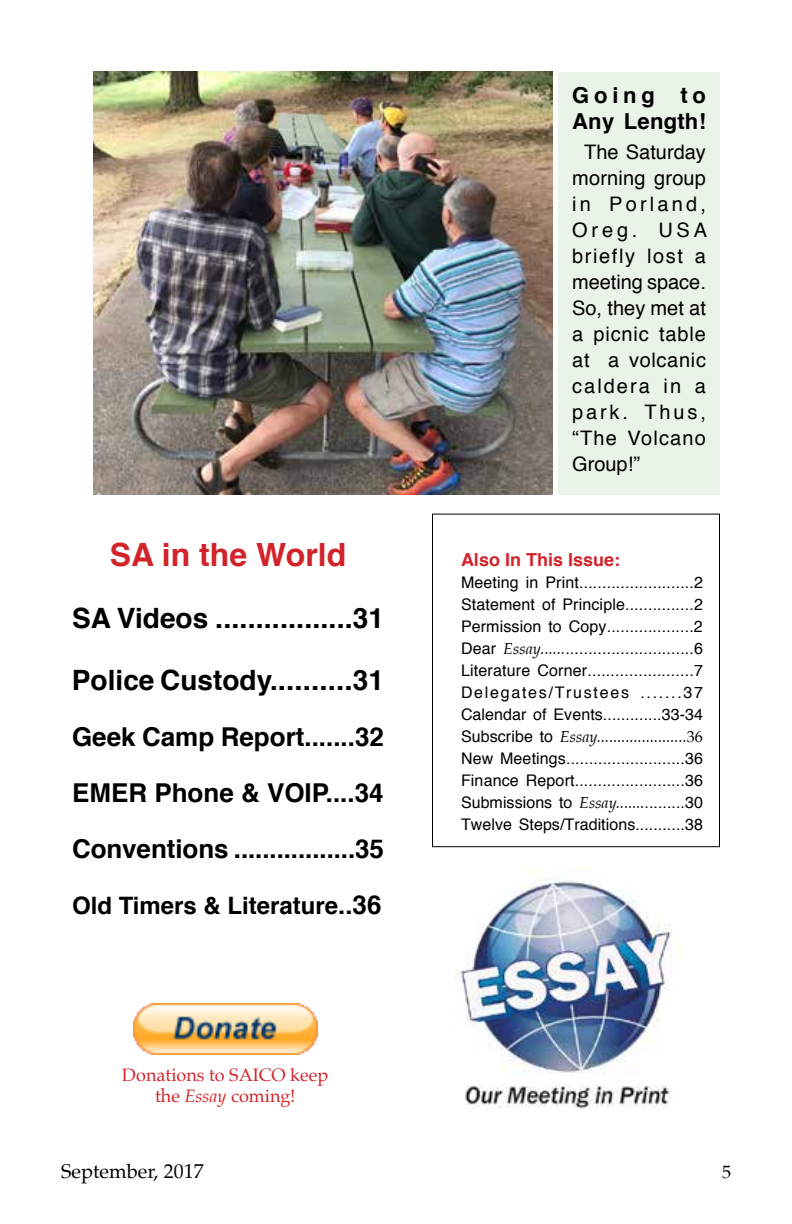
<style>
.page{position:relative;width:792px;height:1224px;background:#fff}
.page>*{position:absolute;margin:0;border:0;box-sizing:border-box;transform-origin:0 0}
.t1{font:700 32px "Helvetica";color:#d2232a}
.t2{font:700 28px "Helvetica";color:#000}
.t3{font:700 26px/56px "Helvetica";color:#000;text-align:justify}
.t4{font:700 24px "Helvetica";color:#000}
.t5{font:700 22px/26px "Helvetica";letter-spacing:.01em;color:#000}
.t6{font:20px/26px "Helvetica";letter-spacing:.05em;color:#000;text-align:justify}
.t7{font:20px "Palatino";color:#000}
.t8{font:18px/21.6px "Palatino";color:#d2232a;text-align:center}
.t9{font:700 18px "Helvetica";color:#d2232a}
.t10{font:18px "Palatino";color:#000}
.t11{font:16px/22px "Helvetica";letter-spacing:.005em;color:#000;text-align:justify}
.t12{font:italic 16px "Palatino";letter-spacing:.005em;color:#000}
.s1{font-size:26px}
.s2{font-style:italic}
.s3{font-family:"Palatino";font-style:italic}
.s4{font-family:"Helvetica";font-style:normal}
.s5{font-style:normal}
</style>
<div class="page">
<div style="left:432px;top:514px;width:288px;height:333px;border:1px solid #000"></div>
<img style="left:454px;top:877px;width:229px;height:232px">
<img style="left:93px;top:72px;width:459px;height:422px">
<div style="left:558px;top:72px;width:162px;height:422px;background:#eaf3e7"></div>
<img style="left:133px;top:1003px;width:184px;height:52px">
<h1 class="t1" style="left:110px;top:529px;width:238px">SA in the World</h1>
<h2 class="t2" style="left:72px;top:595px;width:313px">SA Videos .................31</h2>
<h2 class="t2" style="left:72px;top:657px;width:314px">Police Custody..........31</h2>
<h3 class="t3" style="left:72px;top:709px;width:314px">Geek Camp Report.......32<br>EMER Phone &amp; VOIP....34<br>Conventions .................35</h3>
<h3 class="t4" style="left:72px;top:886px;width:311px">Old Timers &amp; Literature..<span class="s1">36</span></h3>
<p class="t8" style="left:122px;top:1064px;width:207px">Donations to SAICO keep the <span class="s2">Essay</span> coming!</p>
<h3 class="t5" style="left:572px;top:82px;width:135px">Going to<br>Any Length!</h3>
<p class="t6" style="left:572px;top:139px;width:136px;text-indent:12px">The Saturday morning group in Porland, Oreg. USA briefly lost a meeting space.<br>So, they met at a picnic table at a volcanic caldera in a park. Thus, “The Volcano Group!”</p>
<p class="t9" style="left:461px;top:545px;width:161px">Also In This Issue:</p>
<p class="t11" style="left:461px;top:572px;width:244px">Meeting in Print.........................2<br>Statement of Principle...............2<br>Permission to Copy...................2<br>Dear <span class="s3">Essay......</span>............................6<br>Literature Corner.......................7<br>Delegates/Trustees .......37<br>Calendar of Events.............33-34</p>
<p class="t12" style="left:461px;top:723px;width:243px"><span class="s4">Subscribe to</span> Essay......................<span class="s5">36</span></p>
<p class="t11" style="left:461px;top:748px;width:244px">New Meetings..........................36<br>Finance Report........................36<br>Submissions to <span class="s3">Essay.......</span>.........30<br>Twelve Steps/Traditions...........38</p>
<p class="t7" style="left:61px;top:1154px;width:144px">September, 2017</p>
<p class="t10" style="left:722px;top:1157px;width:10px">5</p>
</div>
